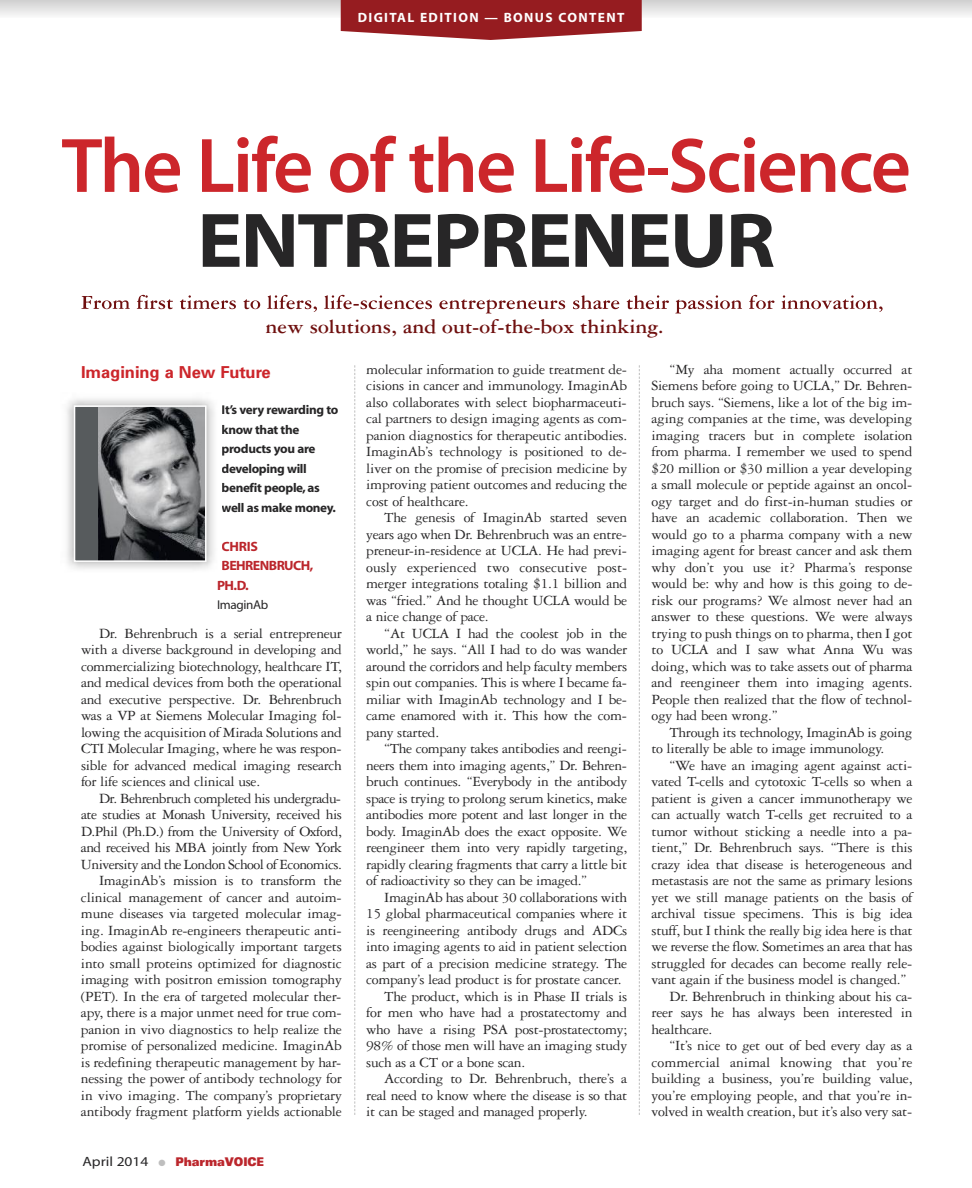
<style>
.page{position:relative;width:972px;height:1188px;background:#fff}
.page>*{position:absolute;margin:0;border:0;box-sizing:border-box;transform-origin:0 0}
.t1{font:78px "Myriad MM 565 wt 600 wd";letter-spacing:-.025em;color:#cc262b}
.t2{font:78px "Myriad MM 215 wt 700 wd";letter-spacing:-.025em;color:#272627}
.t3{font:700 21px "Garamond Three";color:#6f100f}
.t4{font:700 16.5px "Univers";color:#cc262b}
.t5{font:15px/16.5px "Garamond Three";letter-spacing:-.02em;color:#272627;text-align:justify}
.t6{font:15px "Garamond Three";color:#272627}
.t7{font:13.5px "Myriad MM 700 wt 600 wd";letter-spacing:.1em;color:#fff}
.t8{font:13.5px "Myriad MM 700 wt 600 wd";letter-spacing:-.04em;color:#bb262c}
.t9{font:12.75px/19.5px "Myriad MM 700 wt 600 wd";letter-spacing:-.025em;color:#272627}
.t10{font:12.75px "Myriad MM 400 wt 600 wd";letter-spacing:-.025em;color:#272627}
.t11{font:900 expanded 12px "Univers";letter-spacing:-.01em;color:#bb262c;scale:.75 1}
.s1{font-family:"Myriad MM 400 wt 600 wd";font-weight:400;font-stretch:normal;font-size:13.5px;color:#272627}
.s2{color:#bebebe}
</style>
<div class="page">
<svg style="left:0;top:0;width:972px;height:18px"></svg>
<svg style="left:341px;top:0;width:301px;height:40px;background:#a13539"></svg>
<div style="left:75px;top:407px;width:130px;height:153px;background:#575b5d"></div>
<img style="left:98px;top:408px;width:106px;height:151px">
<div style="left:74px;top:405px;width:133px;height:157px;border:2px solid #fff"></div>
<img style="left:105px;top:294px;width:778px;height:20px">
<img style="left:81px;top:295px;width:68px;height:14px">
<svg style="left:639px;top:365px;width:1px;height:750px"></svg>
<svg style="left:354px;top:365px;width:1px;height:750px"></svg>
<p class="t7" style="left:358px;top:12px;width:268px">DIGITAL EDITION — BONUS CONTENT</p>
<h1 class="t1" style="left:62px;top:136px;width:851px">The Life of the Life-Science</h1>
<h1 class="t2" style="left:197px;top:211px;width:579px">ENTREPRENEUR</h1>
<h2 class="t3" style="left:265px;top:319px;width:400px">new solutions, and out-of-the-box thinking.</h2>
<p class="t4" style="left:81px;top:366px;width:191px">Imagining a New Future</p>
<p class="t9" style="left:222px;top:401px;width:118px">It’s very rewarding to know that the products you are developing will benefit people,as well as make money.</p>
<p class="t8" style="left:222px;top:541px;width:38px">CHRIS</p>
<p class="t8" style="left:222px;top:561px;width:94px">BEHRENBRUCH,</p>
<p class="t8" style="left:217px;top:580px;width:33px">PH.D.</p>
<p class="t10" style="left:217px;top:600px;width:53px">ImaginAb</p>
<p class="t5" style="left:81px;top:626px;width:263px;text-indent:18px">Dr. Behrenbruch is a serial entrepreneur with a diverse background in developing and commercializing biotechnology, healthcare IT, and medical devices from both the operational and executive perspective. Dr. Behrenbruch was a VP at Siemens Molecular Imaging fol&shy;lowing the acquisition of Mirada Solutions and CTI Molecular Imaging, where he was respon&shy;sible for advanced medical imaging research for life sciences and clinical use.</p>
<p class="t5" style="left:81px;top:791px;width:263px;text-align:right">Dr. Behrenbruch completed his undergradu&shy;ate studies at Monash University, received his D.Phil (Ph.D.) from the University of Oxford, and received his MBA jointly from New York University and the London School of Economics.<br>ImaginAb’s mission is to transform the clinical management of cancer and autoim&shy;mune diseases via targeted molecular imag&shy;ing. ImaginAb re-engineers therapeutic anti&shy;bodies against biologically important targets into small proteins optimized for diagnostic imaging with positron emission tomography (PET). In the era of targeted molecular ther&shy;apy, there is a major unmet need for true com&shy;panion in vivo diagnostics to help realize the promise of personalized medicine. ImaginAb is redefining therapeutic management by har&shy;nessing the power of antibody technology for in vivo imaging. The company’s proprietary antibody fragment platform yields actionable</p>
<p class="t11" style="left:82px;top:1158px;width:244px"><span class="s1">April 2014</span> <span class="s2">●</span> PharmaVOICE</p>
<p class="t5" style="left:366px;top:362px;width:263px">molecular information to guide treatment de&shy;cisions in cancer and immunology. ImaginAb also collaborates with select biopharmaceuti&shy;cal partners to design imaging agents as com&shy;panion diagnostics for therapeutic antibodies.<br>ImaginAb’s technology is positioned to de&shy;liver on the promise of precision medicine by improving patient outcomes and reducing the cost of healthcare.</p>
<p class="t5" style="left:366px;top:511px;width:263px;text-indent:18px">The genesis of ImaginAb started seven years ago when Dr. Behrenbruch was an entre&shy;preneur-in-residence at UCLA. He had previ&shy;ously experienced two consecutive post&shy;merger integrations totaling $1.1 billion and was “fried.” And he thought UCLA would be a nice change of pace.</p>
<p class="t5" style="left:366px;top:626px;width:263px;text-indent:18px">“At UCLA I had the coolest job in the world,” he says. “All I had to do was wander around the corridors and help faculty members spin out companies. This is where I became fa&shy;miliar with ImaginAb technology and I be&shy;came enamored with it. This how the com&shy;pany started.</p>
<p class="t5" style="left:366px;top:742px;width:263px;text-indent:18px">“The company takes antibodies and reengi&shy;neers them into imaging agents,” Dr. Behren&shy;bruch continues. “Everybody in the antibody space is trying to prolong serum kinetics, make antibodies more potent and last longer in the body. ImaginAb does the exact opposite. We reengineer them into very rapidly targeting, rapidly clearing fragments that carry a little bit of radioactivity so they can be imaged.”</p>
<p class="t5" style="left:384px;top:890px;width:244px">ImaginAb has about 30 collaborations with</p>
<p class="t5" style="left:366px;top:907px;width:263px">15 global pharmaceutical companies where it</p>
<p class="t5" style="left:366px;top:923px;width:263px">is reengineering antibody drugs and ADCs</p>
<p class="t5" style="left:366px;top:940px;width:262px">into imaging agents to aid in patient selection</p>
<p class="t5" style="left:366px;top:956px;width:263px">as part of a precision medicine strategy. The</p>
<p class="t5" style="left:366px;top:973px;width:257px">company’s lead product is for prostate cancer.</p>
<p class="t5" style="left:384px;top:989px;width:244px">The product, which is in Phase II trials is</p>
<p class="t5" style="left:366px;top:1006px;width:262px">for men who have had a prostatectomy and</p>
<p class="t5" style="left:366px;top:1022px;width:262px">who have a rising PSA post-prostatectomy;</p>
<p class="t5" style="left:366px;top:1039px;width:262px">98% of those men will have an imaging study</p>
<p class="t5" style="left:366px;top:1055px;width:161px">such as a CT or a bone scan.</p>
<p class="t5" style="left:384px;top:1072px;width:244px">According to Dr. Behrenbruch, there’s a</p>
<p class="t5" style="left:366px;top:1088px;width:263px">real need to know where the disease is so that</p>
<p class="t5" style="left:366px;top:1105px;width:223px">it can be staged and managed properly.</p>
<p class="t5" style="left:652px;top:362px;width:263px;text-indent:18px">“My aha moment actually occurred at Siemens before going to UCLA,” Dr. Behren&shy;bruch says. “Siemens, like a lot of the big im&shy;aging companies at the time, was developing imaging tracers but in complete isolation from pharma. I remember we used to spend $20 million or $30 million a year developing a small molecule or peptide against an oncol&shy;ogy target and do first-in-human studies or have an academic collaboration. Then we would go to a pharma company with a new imaging agent for breast cancer and ask them why don’t you use it? Pharma’s response would be: why and how is this going to de&shy;risk our programs? We almost never had an answer to these questions. We were always trying to push things on to pharma, then I got to UCLA and I saw what Anna Wu was doing, which was to take assets out of pharma and reengineer them into imaging agents.<br>People then realized that the flow of technol&shy;ogy had been wrong.”</p>
<p class="t5" style="left:652px;top:725px;width:262px;text-indent:18px">Through its technology, ImaginAb is going to literally be able to image immunology.</p>
<p class="t5" style="left:670px;top:758px;width:244px">“We have an imaging agent against acti-</p>
<p class="t5" style="left:652px;top:775px;width:263px">vated T-cells and cytotoxic T-cells so when a</p>
<p class="t5" style="left:652px;top:791px;width:262px">patient is given a cancer immunotherapy we</p>
<p class="t5" style="left:652px;top:808px;width:263px">can actually watch T-cells get recruited to a</p>
<p class="t5" style="left:652px;top:824px;width:262px">tumor without sticking a needle into a pa-</p>
<p class="t5" style="left:652px;top:841px;width:263px">tient,” Dr. Behrenbruch says. “There is this</p>
<p class="t5" style="left:652px;top:857px;width:262px">crazy idea that disease is heterogeneous and</p>
<p class="t5" style="left:652px;top:874px;width:263px">metastasis are not the same as primary lesions</p>
<p class="t5" style="left:652px;top:890px;width:263px">yet we still manage patients on the basis of</p>
<p class="t5" style="left:652px;top:907px;width:262px">archival tissue specimens. This is big idea</p>
<p class="t5" style="left:652px;top:923px;width:263px">stuff, but I think the really big idea here is that</p>
<p class="t5" style="left:652px;top:940px;width:263px">we reverse the flow. Sometimes an area that has</p>
<p class="t5" style="left:652px;top:956px;width:262px">struggled for decades can become really rele-</p>
<p class="t5" style="left:652px;top:973px;width:256px">vant again if the business model is changed.”</p>
<p class="t5" style="left:670px;top:989px;width:244px">Dr. Behrenbruch in thinking about his ca-</p>
<p class="t5" style="left:652px;top:1006px;width:263px">reer says he has always been interested in</p>
<p class="t5" style="left:652px;top:1022px;width:62px">healthcare.</p>
<p class="t5" style="left:670px;top:1039px;width:244px">“It’s nice to get out of bed every day as a</p>
<p class="t6" style="left:652px;top:1057px;width:262px">commercial animal knowing that you’re</p>
<p class="t5" style="left:652px;top:1072px;width:263px">building a business, you’re building value,</p>
<p class="t5" style="left:652px;top:1088px;width:262px">you’re employing people, and that you’re in-</p>
<p class="t5" style="left:652px;top:1105px;width:262px">volved in wealth creation, but it’s also very sat-</p>
</div>
